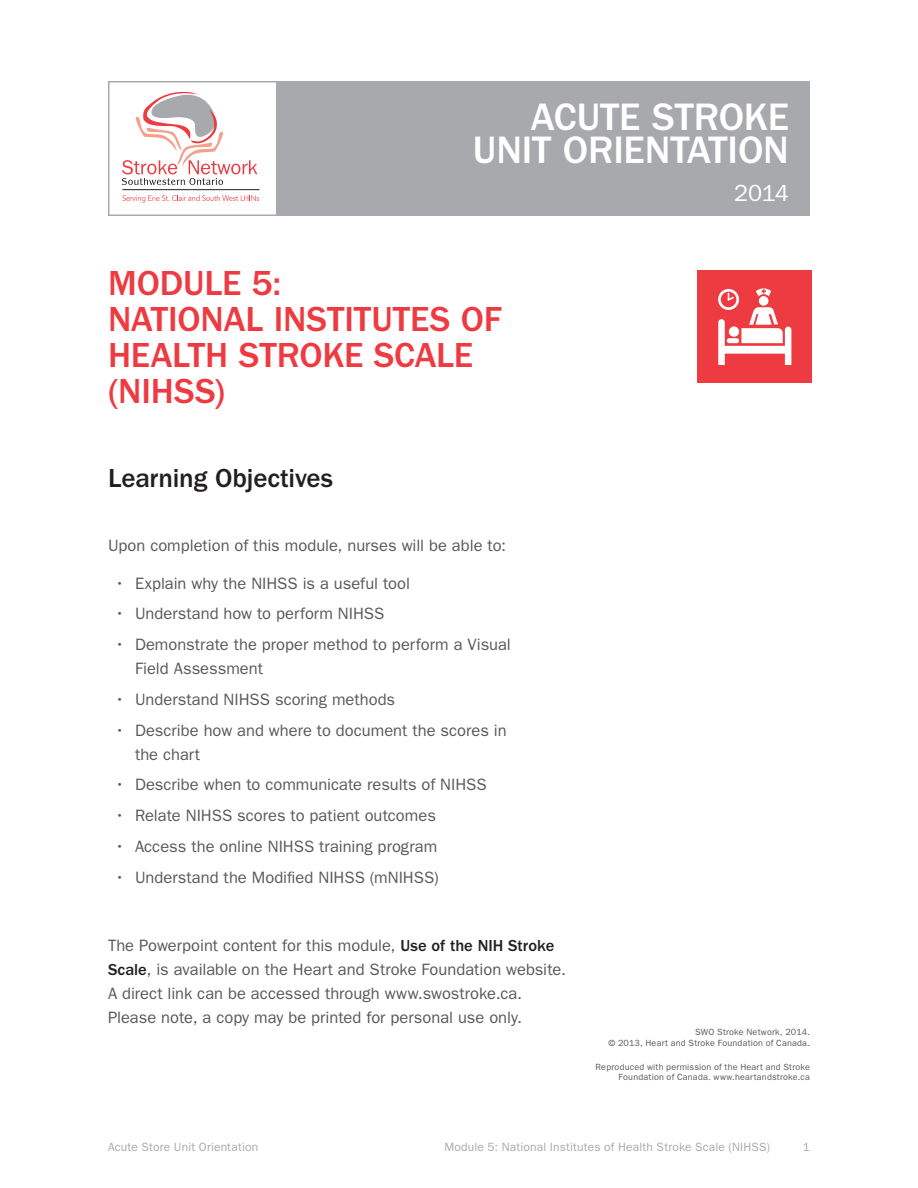
<style>
.page{position:relative;width:918px;height:1188px;background:#fff}
.page>*{position:absolute;margin:0;border:0;box-sizing:border-box;transform-origin:0 0}
.t1{font:500 39.6px/33px "ITC Franklin Gothic Std";letter-spacing:-.005em;color:#fff;text-align:right}
.t2{font:500 36px/36px "ITC Franklin Gothic Std";letter-spacing:-.005em;color:#ee3a41}
.H2_with_space_after{font:500 27px "ITC Franklin Gothic Std";letter-spacing:-.005em;color:#231f20}
.t3{font:23.4px "ITC Franklin Gothic Std";color:#fff}
.Body{font:16.5px/24px "ITC Franklin Gothic Std";color:#57585a}
.t4{font:12px "ITC Franklin Gothic Std";letter-spacing:.015em;color:#a8a9ad}
.Footnote_text{font:9px/10.5px "ITC Franklin Gothic Std";letter-spacing:.025em;color:#57585a;text-align:right}
.s1{font-weight:500;color:#231f20}
</style>
<div class="page">
<svg style="left:122px;top:195px;width:137px;height:8px"></svg>
<hr style="left:122px;top:189px;width:137px;height:1px;background:#231f20">
<svg style="left:122px;top:92px;width:135px;height:93px"></svg>
<div style="left:276px;top:81px;width:534px;height:135px;background:#a8a9ad"></div>
<div style="left:698px;top:270px;width:114px;height:112px;background:#ee3a41"></div>
<svg style="left:718px;top:288px;width:73px;height:77px"></svg>
<h1 class="t1" style="left:473px;top:100px;width:318px">ACUTE STROKE<br>UNIT ORIENTATION</h1>
<h3 class="t3" style="left:734px;top:180px;width:56px">2014</h3>
<h1 class="t2" style="left:108px;top:265px;width:396px">MODULE 5:<br>NATIONAL INSTITUTES OF<br>HEALTH STROKE SCALE (NIHSS)</h1>
<p class="H2_with_space_after" style="left:108px;top:463px;width:227px">Learning Objectives</p>
<p class="Body" style="left:108px;top:534px;width:400px">Upon completion of this module, nurses will be able to:</p>
<p class="Body" style="left:115px;top:571px;width:297px">• Explain why the NIHSS is a useful tool</p>
<p class="Body" style="left:115px;top:602px;width:271px">• Understand how to perform NIHSS</p>
<p class="Body" style="left:135px;top:633px;width:377px;text-indent:-20px">• Demonstrate the proper method to perform a Visual<br>Field Assessment</p>
<p class="Body" style="left:115px;top:687px;width:282px">• Understand NIHSS scoring methods</p>
<p class="Body" style="left:135px;top:718px;width:373px;text-indent:-20px">• Describe how and where to document the scores in the chart</p>
<p class="Body" style="left:115px;top:773px;width:374px">• Describe when to communicate results of NIHSS</p>
<p class="Body" style="left:115px;top:804px;width:323px">• Relate NIHSS scores to patient outcomes</p>
<p class="Body" style="left:115px;top:834px;width:324px">• Access the online NIHSS training program</p>
<p class="Body" style="left:115px;top:865px;width:325px">• Understand the Modified NIHSS (mNIHSS)</p>
<p class="Body" style="left:108px;top:933px;width:460px">The Powerpoint content for this module, <span class="s1">Use of the NIH Stroke Scale</span>, is available on the Heart and Stroke Foundation website.<br>A direct link can be accessed through www.swostroke.ca.<br>Please note, a copy may be printed for personal use only.</p>
<p class="Footnote_text" style="left:608px;top:1027px;width:203px">SWO Stroke Network, 2014.<br>© 2013, Heart and Stroke Foundation of Canada.</p>
<p class="Footnote_text" style="left:596px;top:1061px;width:216px">Reproduced with permission of the Heart and Stroke<br>Foundation of Canada. www.heartandstroke.ca</p>
<p class="t4" style="left:108px;top:1140px;width:152px">Acute Store Unit Orientation</p>
<p class="t4" style="left:444px;top:1140px;width:327px">Module 5: National Institutes of Health Stroke Scale (NIHSS)</p>
<p class="t4" style="left:803px;top:1140px;width:9px">1</p>
</div>
